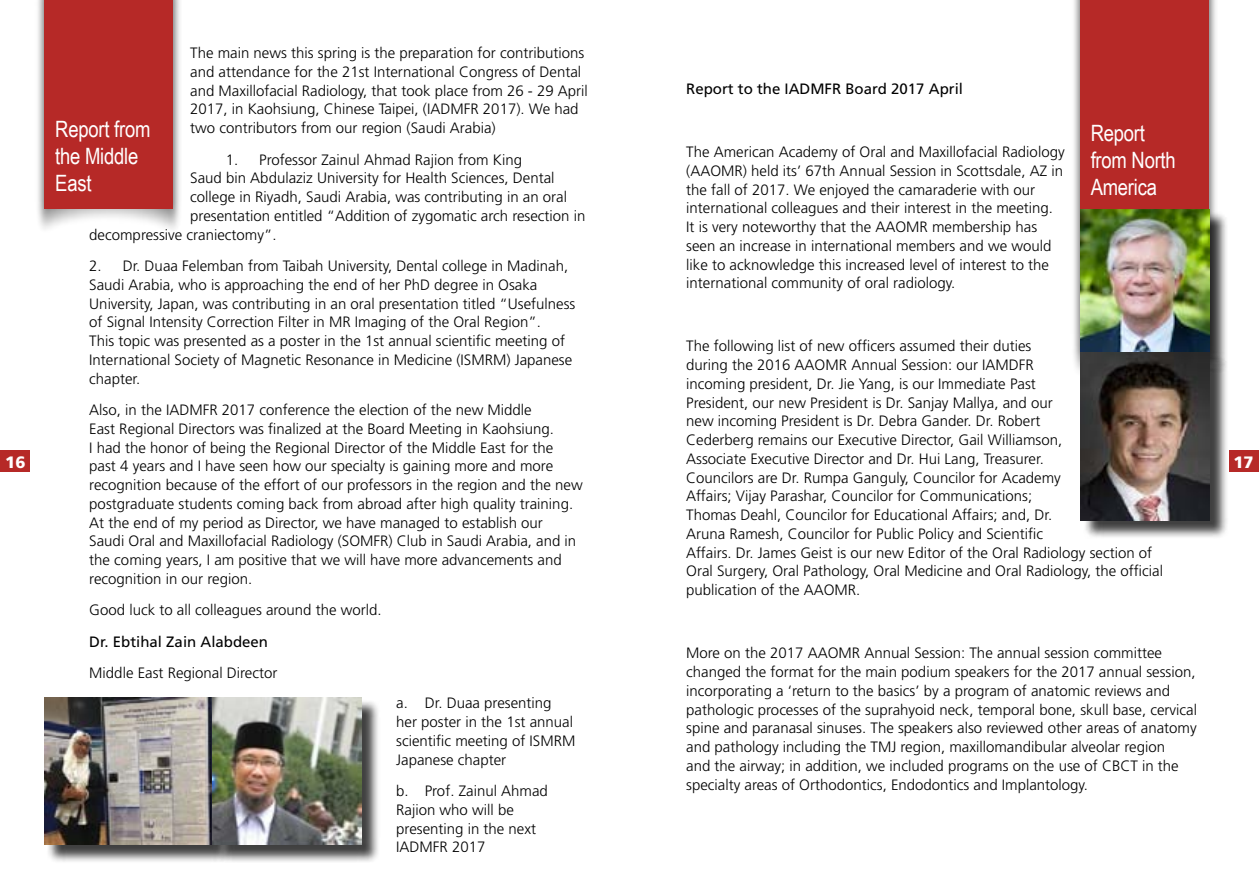
<style>
.page{position:relative;width:1259px;height:893px;background:#fff}
.page>*{position:absolute;margin:0;border:0;box-sizing:border-box;transform-origin:0 0}
.t1{font:22.5px/27px "Arial Narrow";letter-spacing:-.01em;color:#fff}
.t2{font:900 16.5px "Frutiger LT";color:#fff}
.t3{font:300 15px/18.8px "Frutiger LT";color:#000}
.t4{font:15px "Frutiger LT";color:#000}
</style>
<div class="page">
<div style="left:1229px;top:451px;width:30px;height:21px;background:#b62927"></div>
<div style="left:0;top:451px;width:30px;height:21px;background:#b62927"></div>
<img style="left:38px;top:0;width:142px;height:229px">
<div style="left:44px;top:0;width:129px;height:209px;background:#b62927"></div>
<div style="left:47px;top:700px;width:184px;height:163px;background:#000;opacity:.75"></div>
<img style="left:44px;top:697px;width:317px;height:148px">
<div style="left:215px;top:700px;width:165px;height:163px;background:#000;opacity:.75"></div>
<img style="left:1074px;top:0;width:142px;height:371px">
<div style="left:1080px;top:0;width:129px;height:209px;background:#b62927"></div>
<div style="left:1083px;top:212px;width:145px;height:162px;background:#000;opacity:.75"></div>
<img style="left:1080px;top:209px;width:129px;height:144px">
<div style="left:1083px;top:355px;width:145px;height:183px;background:#000;opacity:.75"></div>
<img style="left:1080px;top:353px;width:129px;height:167px">
<p class="t3" style="left:190px;top:44px;width:399px">The main news this spring is the preparation for contributions and attendance for the 21st International Congress of Dental and Maxillofacial Radiology, that took place from 26 - 29 April 2017, in Kaohsiung, Chinese Taipei, (IADMFR 2017). We had two contributors from our region (Saudi Arabia)</p>
<p class="t3" style="left:226px;top:150px;width:298px">1. Professor Zainul Ahmad Rajion from King</p>
<p class="t3" style="left:190px;top:169px;width:366px">Saud bin Abdulaziz University for Health Sciences, Dental</p>
<p class="t3" style="left:190px;top:188px;width:378px">college in Riyadh, Saudi Arabia, was contributing in an oral</p>
<p class="t3" style="left:190px;top:206px;width:397px">presentation entitled “Addition of zygomatic arch resection in</p>
<p class="t3" style="left:89px;top:225px;width:189px">decompressive craniectomy”.</p>
<p class="t3" style="left:89px;top:257px;width:487px">2. Dr. Duaa Felemban from Taibah University, Dental college in Madinah, Saudi Arabia, who is approaching the end of her PhD degree in Osaka University, Japan, was contributing in an oral presentation titled “Usefulness of Signal Intensity Correction Filter in MR Imaging of the Oral Region”.<br>This topic was presented as a poster in the 1st annual scientific meeting of International Society of Magnetic Resonance in Medicine (ISMRM) Japanese chapter.</p>
<p class="t3" style="left:89px;top:401px;width:495px">Also, in the IADMFR 2017 conference the election of the new Middle<br>East Regional Directors was finalized at the Board Meeting in Kaohsiung.<br>I had the honor of being the Regional Director of the Middle East for the past 4 years and I have seen how our specialty is gaining more and more recognition because of the effort of our professors in the region and the new postgraduate students coming back from abroad after high quality training.<br>At the end of my period as Director, we have managed to establish our<br>Saudi Oral and Maxillofacial Radiology (SOMFR) Club in Saudi Arabia, and in the coming years, I am positive that we will have more advancements and recognition in our region.</p>
<p class="t3" style="left:89px;top:601px;width:294px">Good luck to all colleagues around the world.</p>
<p class="t4" style="left:89px;top:633px;width:180px">Dr. Ebtihal Zain Alabdeen</p>
<p class="t3" style="left:89px;top:664px;width:190px">Middle East Regional Director</p>
<p class="t3" style="left:396px;top:694px;width:181px">a. Dr. Duaa presenting her poster in the 1st annual scientific meeting of ISMRM<br>Japanese chapter</p>
<p class="t3" style="left:396px;top:782px;width:153px">b. Prof. Zainul Ahmad<br>Rajion who will be presenting in the next<br>IADMFR 2017</p>
<p class="t4" style="left:686px;top:80px;width:278px">Report to the IADMFR Board 2017 April</p>
<h1 class="t1" style="left:55px;top:114px;width:97px">Report from the Middle<br>East</h1>
<h1 class="t1" style="left:1090px;top:118px;width:87px">Report from North<br>America</h1>
<p class="t3" style="left:686px;top:143px;width:380px">The American Academy of Oral and Maxillofacial Radiology (AAOMR) held its’ 67th Annual Session in Scottsdale, AZ in the fall of 2017. We enjoyed the camaraderie with our international colleagues and their interest in the meeting.<br>It is very noteworthy that the AAOMR membership has seen an increase in international members and we would like to acknowledge this increased level of interest to the international community of oral radiology.</p>
<p class="t3" style="left:686px;top:337px;width:478px">The following list of new officers assumed their duties<br>during the 2016 AAOMR Annual Session: our IAMDFR<br>incoming president, Dr. Jie Yang, is our Immediate Past<br>President, our new President is Dr. Sanjay Mallya, and our<br>new incoming President is Dr. Debra Gander. Dr. Robert<br>Cederberg remains our Executive Director, Gail Williamson,<br>Associate Executive Director and Dr. Hui Lang, Treasurer.<br>Councilors are Dr. Rumpa Ganguly, Councilor for Academy<br>Affairs; Vijay Parashar, Councilor for Communications;<br>Thomas Deahl, Councilor for Educational Affairs; and, Dr.<br>Aruna Ramesh, Councilor for Public Policy and Scientific<br>Affairs. Dr. James Geist is our new Editor of the Oral Radiology section of Oral Surgery, Oral Pathology, Oral Medicine and Oral Radiology, the official publication of the AAOMR.</p>
<p class="t2" style="left:5px;top:452px;width:22px">16</p>
<p class="t2" style="left:1233px;top:452px;width:22px">17</p>
<p class="t3" style="left:686px;top:644px;width:512px">More on the 2017 AAOMR Annual Session: The annual session committee changed the format for the main podium speakers for the 2017 annual session, incorporating a ‘return to the basics’ by a program of anatomic reviews and pathologic processes of the suprahyoid neck, temporal bone, skull base, cervical spine and paranasal sinuses. The speakers also reviewed other areas of anatomy and pathology including the TMJ region, maxillomandibular alveolar region<br>and the airway; in addition, we included programs on the use of CBCT in the specialty areas of Orthodontics, Endodontics and Implantology.</p>
</div>
